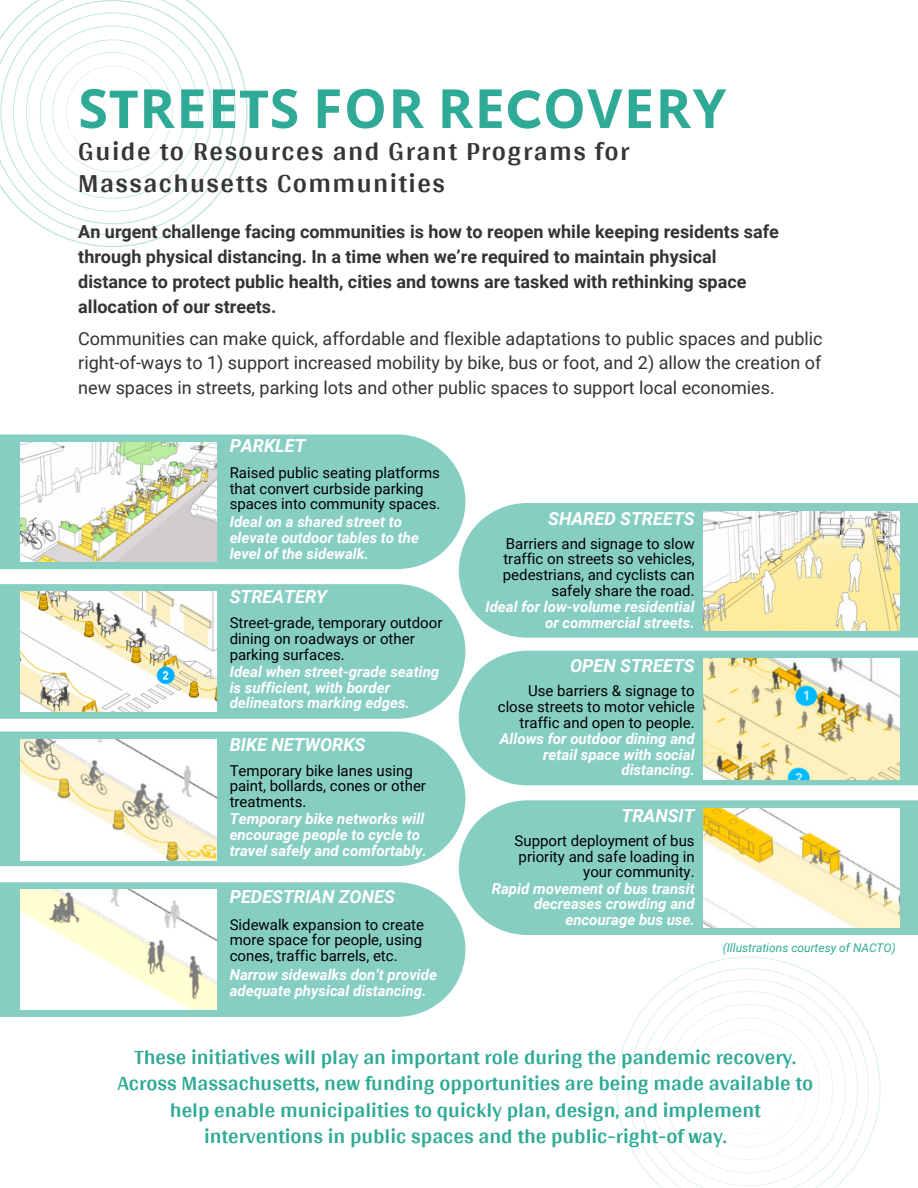
<style>
.page{position:relative;width:918px;height:1188px;background:#fff}
.page>*{position:absolute;margin:0;border:0;box-sizing:border-box;transform-origin:0 0}
.t1{font:700 54px "Noto Sans";letter-spacing:.025em;color:#2faa96}
.t2{font:700 27px/31.8px "Arya";letter-spacing:.055em;color:#363636}
.t3{font:700 21px/26.4px "Arya";color:#2faa96;text-align:center}
.t4{font:700 18px/24.8px "Roboto";color:#333}
.t5{font:18px/24.8px "Roboto";color:#333;text-align:justify}
.t6{font:italic 700 18px "Roboto";color:#fff}
.t7{font:15px/15.6px "Roboto";color:#000}
.t8{font:italic 700 15px/15.6px "Roboto";color:#fff}
.t9{font:italic 12px "Roboto";color:#2faa96}
.s1{font-family:"Gibson";font-weight:600}
</style>
<div class="page">
<svg style="left:57px;top:58px;width:191px;height:189px"></svg>
<svg style="left:0;top:0;width:236px;height:235px"></svg>
<svg style="left:616px;top:956px;width:265px;height:186px"></svg>
<svg style="left:628px;top:968px;width:241px;height:220px"></svg>
<svg style="left:0;top:584px;width:465px;height:135px;background:#8dd0c4"></svg>
<img style="left:21px;top:592px;width:196px;height:119px">
<div style="left:0;top:732px;width:465px;height:134px;background:#87cec2"></div>
<img style="left:21px;top:740px;width:196px;height:120px">
<svg style="left:0;top:882px;width:465px;height:135px;background:#8dd0c5"></svg>
<img style="left:21px;top:890px;width:196px;height:119px">
<div style="left:459px;top:800px;width:459px;height:135px;background:#87cec2"></div>
<div style="left:459px;top:503px;width:459px;height:135px;background:#87cec2"></div>
<img style="left:704px;top:511px;width:195px;height:119px">
<div style="left:459px;top:651px;width:459px;height:134px;background:#87cec2"></div>
<img style="left:704px;top:659px;width:195px;height:120px">
<div style="left:0;top:435px;width:465px;height:134px;background:#87cec2"></div>
<img style="left:21px;top:442px;width:196px;height:119px">
<img style="left:704px;top:808px;width:195px;height:120px">
<h1 class="t1" style="left:78px;top:70px;width:650px">S<span class="s1">T</span>REE<span class="s1">T</span>S FOR RE<span class="s1">C</span>OVERY</h1>
<h2 class="t2" style="left:78px;top:135px;width:553px">Guide to Resources and Grant Programs for<br>Massachusetts Communities</h2>
<p class="t4" style="left:78px;top:220px;width:702px">An urgent challenge facing communities is how to reopen while keeping residents safe through physical distancing. In a time when we’re required to maintain physical distance to protect public health, cities and towns are tasked with rethinking space allocation of our streets.</p>
<p class="t5" style="left:78px;top:326px;width:746px">Communities can make quick, affordable and flexible adaptations to public spaces and public right-of-ways to 1) support increased mobility by bike, bus or foot, and 2) allow the creation of new spaces in streets, parking lots and other public spaces to support local economies.</p>
<p class="t6" style="left:230px;top:436px;width:77px">PARKLET</p>
<p class="t7" style="left:230px;top:465px;width:212px">Raised public seating platforms that convert curbside parking spaces into community spaces.</p>
<p class="t8" style="left:230px;top:514px;width:191px">Ideal on a shared street to elevate outdoor tables to the level of the sidewalk.</p>
<p class="t6" style="left:230px;top:587px;width:99px">STREATERY</p>
<p class="t7" style="left:230px;top:615px;width:214px">Street-grade, temporary outdoor dining on roadways or other parking surfaces.</p>
<p class="t8" style="left:230px;top:664px;width:211px">Ideal when street-grade seating is sufficient, with border delineators marking edges.</p>
<p class="t6" style="left:230px;top:734px;width:137px">BIKE NETWORKS</p>
<p class="t7" style="left:230px;top:763px;width:198px">Temporary bike lanes using paint, bollards, cones or other treatments.</p>
<p class="t8" style="left:230px;top:811px;width:199px">Temporary bike networks will encourage people to cycle to travel safely and comfortably.</p>
<p class="t6" style="left:230px;top:886px;width:167px">PEDESTRIAN ZONES</p>
<p class="t7" style="left:230px;top:917px;width:196px;text-align:justify">Sidewalk expansion to create more space for people, using cones, traffic barrels, etc.</p>
<p class="t8" style="left:230px;top:967px;width:209px">Narrow sidewalks don’t provide adequate physical distancing.</p>
<p class="t6" style="left:548px;top:508px;width:148px">SHARED STREETS</p>
<p class="t7" style="left:503px;top:536px;width:193px;text-align:right">Barriers and signage to slow traffic on streets so vehicles, pedestrians, and cyclists can safely share the road.</p>
<p class="t8" style="left:485px;top:599px;width:211px;text-align:right">Ideal for low-volume residential or commercial streets.</p>
<p class="t6" style="left:570px;top:656px;width:126px">OPEN STREETS</p>
<p class="t7" style="left:498px;top:683px;width:198px;text-align:right">Use barriers &amp; signage to close streets to motor vehicle traffic and open to people.</p>
<p class="t8" style="left:500px;top:731px;width:196px;text-align:right">Allows for outdoor dining and retail space with social distancing.</p>
<p class="t6" style="left:621px;top:805px;width:75px">TRANSIT</p>
<p class="t7" style="left:515px;top:833px;width:182px;text-align:right">Support deployment of bus priority and safe loading in your community.</p>
<p class="t8" style="left:492px;top:881px;width:204px;text-align:right">Rapid movement of bus transit decreases crowding and encourage bus use.</p>
<p class="t9" style="left:723px;top:941px;width:175px">(Illustrations courtesy of NACTO)</p>
<p class="t3" style="left:117px;top:1044px;width:697px">These initiatives will play an important role during the pandemic recovery.<br>Across Massachusetts, new funding opportunities are being made available to help enable municipalities to quickly plan, design, and implement interventions in public spaces and the public-right-of way.</p>
</div>
